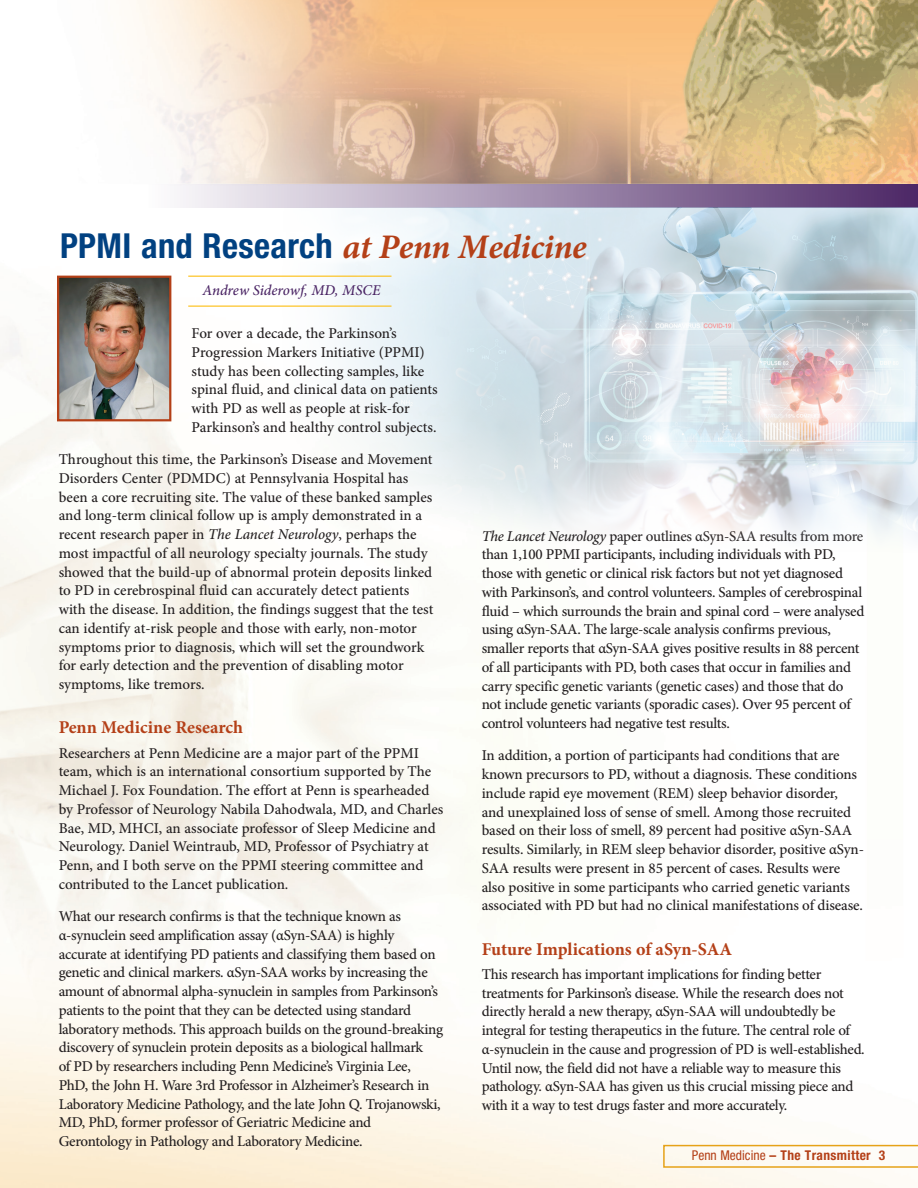
<style>
.page{position:relative;width:918px;height:1188px;background:#fff}
.page>*{position:absolute;margin:0;border:0;box-sizing:border-box;transform-origin:0 0}
.t1{font:700 condensed 34.5px "Helvetica Neue LT Std";letter-spacing:.01em;color:#014181}
.b_head{font:700 18px "Minion Pro";color:#b44018}
.new_text{font:500 15px/18.8px "Minion Pro";letter-spacing:-.015em;color:#231f20}
.bio{font:italic 500 15px "Minion Pro";letter-spacing:-.005em;color:#4a2464}
.t2{font:700 condensed 13.5px "Helvetica Neue LT Std";letter-spacing:.025em;color:#b44018}
.s1{font-family:"Minion Pro";font-style:italic;font-stretch:normal;color:#b44018}
.s2{font-style:italic}
.s3{font-weight:400}
</style>
<div class="page">
<img style="left:0;top:0;width:918px;height:1188px">
<div style="left:148px;top:184px;width:770px;height:23px;background:linear-gradient(to right,#fdfdfe,#4d2866)"></div>
<svg style="left:663px;top:1145px;width:255px;height:23px"></svg>
<img style="left:260px;top:207px;width:658px;height:346px">
<hr style="left:188px;top:306px;width:204px;height:1px;background:#fdbe12">
<hr style="left:188px;top:276px;width:204px;height:1px;background:#fdbe12">
<img style="left:60px;top:279px;width:108px;height:139px">
<div style="left:57px;top:276px;width:114px;height:145px;border:2px solid #b44018"></div>
<p class="t1" style="left:60px;top:225px;width:528px">PPMI and Research <span class="s1">at Penn Medicine</span></p>
<p class="bio" style="left:203px;top:280px;width:179px">Andrew Siderowf, MD, MSCE</p>
<p class="new_text" style="left:192px;top:324px;width:248px">For over a decade, the Parkinson’s Progression Markers Initiative (PPMI) study has been collecting samples, like spinal fluid, and clinical data on patients with PD as well as people at risk-for Parkinson’s and healthy control subjects.</p>
<p class="new_text" style="left:59px;top:450px;width:376px">Throughout this time, the Parkinson’s Disease and Movement Disorders Center (PDMDC) at Pennsylvania Hospital has been a core recruiting site. The value of these banked samples and long-term clinical follow up is amply demonstrated in a recent research paper in <span class="s2">The Lancet Neurology</span>, perhaps the most impactful of all neurology specialty journals. The study showed that the build-up of abnormal protein deposits linked to PD in cerebrospinal fluid can accurately detect patients with the disease. In addition, the findings suggest that the test can identify at-risk people and those with early, non-motor symptoms prior to diagnosis, which will set the groundwork for early detection and the prevention of disabling motor symptoms, like tremors.</p>
<p class="b_head" style="left:59px;top:715px;width:186px">Penn Medicine Research</p>
<p class="new_text" style="left:59px;top:743px;width:386px">Researchers at Penn Medicine are a major part of the PPMI team, which is an international consortium supported by The Michael J. Fox Foundation. The effort at Penn is spearheaded by Professor of Neurology Nabila Dahodwala, MD, and Charles Bae, MD, MHCI, an associate professor of Sleep Medicine and Neurology. Daniel Weintraub, MD, Professor of Psychiatry at Penn, and I both serve on the PPMI steering committee and contributed to the Lancet publication.</p>
<p class="new_text" style="left:59px;top:907px;width:386px">What our research confirms is that the technique known as α-synuclein seed amplification assay (αSyn-SAA) is highly accurate at identifying PD patients and classifying them based on genetic and clinical markers. αSyn-SAA works by increasing the amount of abnormal alpha-synuclein in samples from Parkinson’s patients to the point that they can be detected using standard laboratory methods. This approach builds on the ground-breaking discovery of synuclein protein deposits as a biological hallmark<br>of PD by researchers including Penn Medicine’s Virginia Lee, PhD, the John H. Ware 3rd Professor in Alzheimer’s Research in Laboratory Medicine Pathology, and the late John Q. Trojanowski, MD, PhD, former professor of Geriatric Medicine and Gerontology in Pathology and Laboratory Medicine.</p>
<p class="new_text" style="left:482px;top:527px;width:384px"><span class="s2">The Lancet Neurology</span> paper outlines αSyn-SAA results from more than 1,100 PPMI participants, including individuals with PD, those with genetic or clinical risk factors but not yet diagnosed with Parkinson’s, and control volunteers. Samples of cerebrospinal fluid – which surrounds the brain and spinal cord – were analysed using αSyn-SAA. The large-scale analysis confirms previous, smaller reports that αSyn-SAA gives positive results in 88 percent of all participants with PD, both cases that occur in families and carry specific genetic variants (genetic cases) and those that do not include genetic variants (sporadic cases). Over 95 percent of control volunteers had negative test results.</p>
<p class="new_text" style="left:482px;top:746px;width:384px">In addition, a portion of participants had conditions that are known precursors to PD, without a diagnosis. These conditions include rapid eye movement (REM) sleep behavior disorder, and unexplained loss of sense of smell. Among those recruited based on their loss of smell, 89 percent had positive αSyn-SAA results. Similarly, in REM sleep behavior disorder, positive αSyn-SAA results were present in 85 percent of cases. Results were also positive in some participants who carried genetic variants associated with PD but had no clinical manifestations of disease.</p>
<p class="b_head" style="left:482px;top:936px;width:252px">Future Implications of aSyn-SAA</p>
<p class="new_text" style="left:482px;top:965px;width:385px">This research has important implications for finding better treatments for Parkinson’s disease. While the research does not directly herald a new therapy, αSyn-SAA will undoubtedly be integral for testing therapeutics in the future. The central role of α-synuclein in the cause and progression of PD is well-established.<br>Until now, the field did not have a reliable way to measure this pathology. αSyn-SAA has given us this crucial missing piece and with it a way to test drugs faster and more accurately.</p>
<p class="t2" style="left:692px;top:1147px;width:195px"><span class="s3">Penn Medicine</span> – The Transmitter 3</p>
</div>
